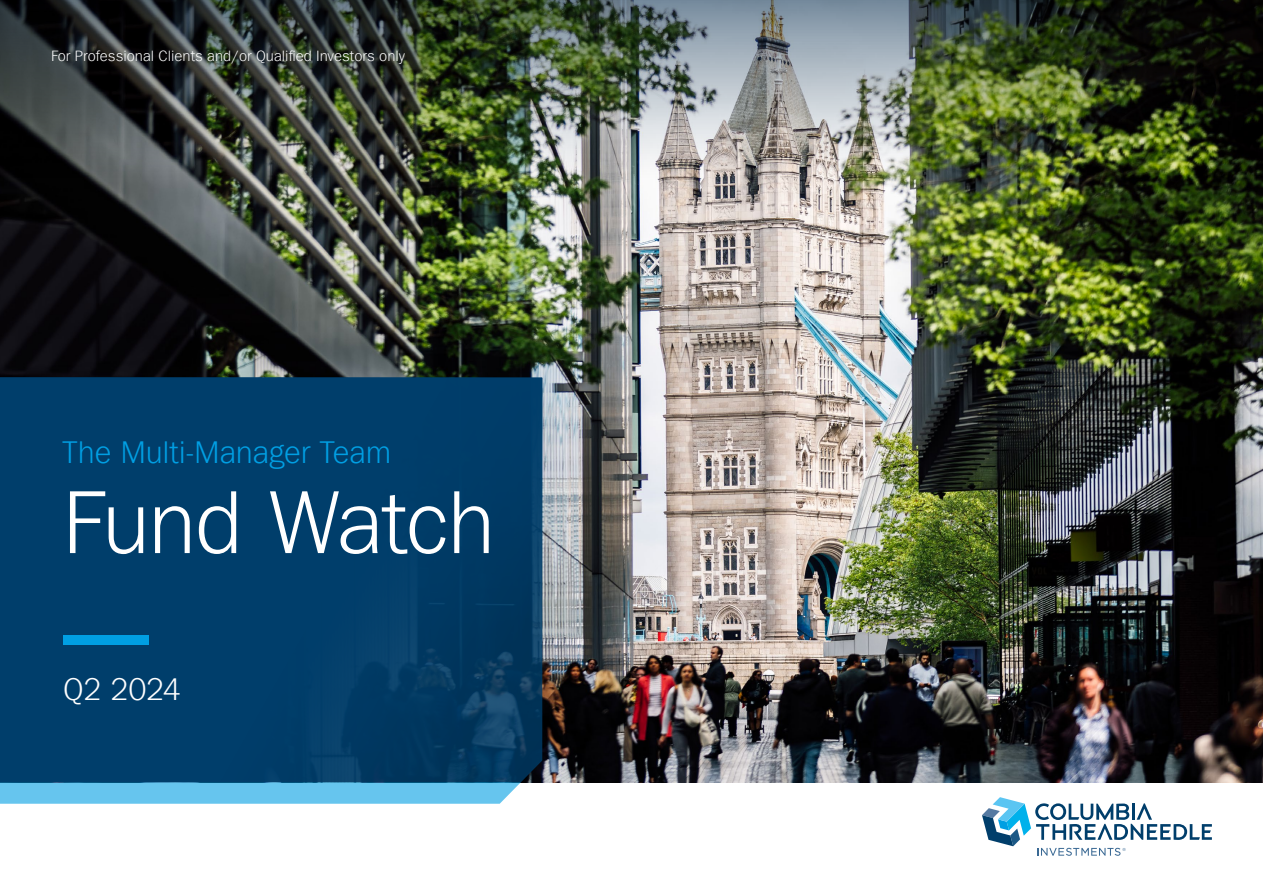
<style>
.page{position:relative;width:1263px;height:893px;background:#fff}
.page>*{position:absolute;margin:0;border:0;box-sizing:border-box;transform-origin:0 0}
.t1{font:300 90px "ITC Frank Gofor Ameriprise";letter-spacing:-.025em;color:#fff}
.t2{font:300 31.5px "ITC Frank Gofor Ameriprise";letter-spacing:-.01em;color:#009fe3}
.t3{font:300 31.5px "ITC Frank Gofor Ameriprise";letter-spacing:-.01em;color:#fff}
.t4{font:300 15px "ITC Frank Gofor Ameriprise";color:#fff}
</style>
<div class="page">
<img style="left:0;top:181px;width:1263px;height:601px">
<img style="left:0;top:0;width:1263px;height:181px">
<svg style="left:982px;top:797px;width:230px;height:59px"></svg>
<svg style="left:0;top:782px;width:521px;height:22px;background:#66c2ea"></svg>
<svg style="left:0;top:378px;width:542px;height:404px;background:#003d68"></svg>
<div style="left:63px;top:635px;width:85px;height:10px;background:#009fe3"></div>
<p class="t4" style="left:51px;top:48px;width:356px">For Professional Clients and/or Qualified Investors only</p>
<h2 class="t2" style="left:62px;top:434px;width:330px">The Multi-Manager Team</h2>
<h1 class="t1" style="left:62px;top:471px;width:435px">Fund Watch</h1>
<h2 class="t3" style="left:63px;top:672px;width:119px">Q2 2024</h2>
</div>
